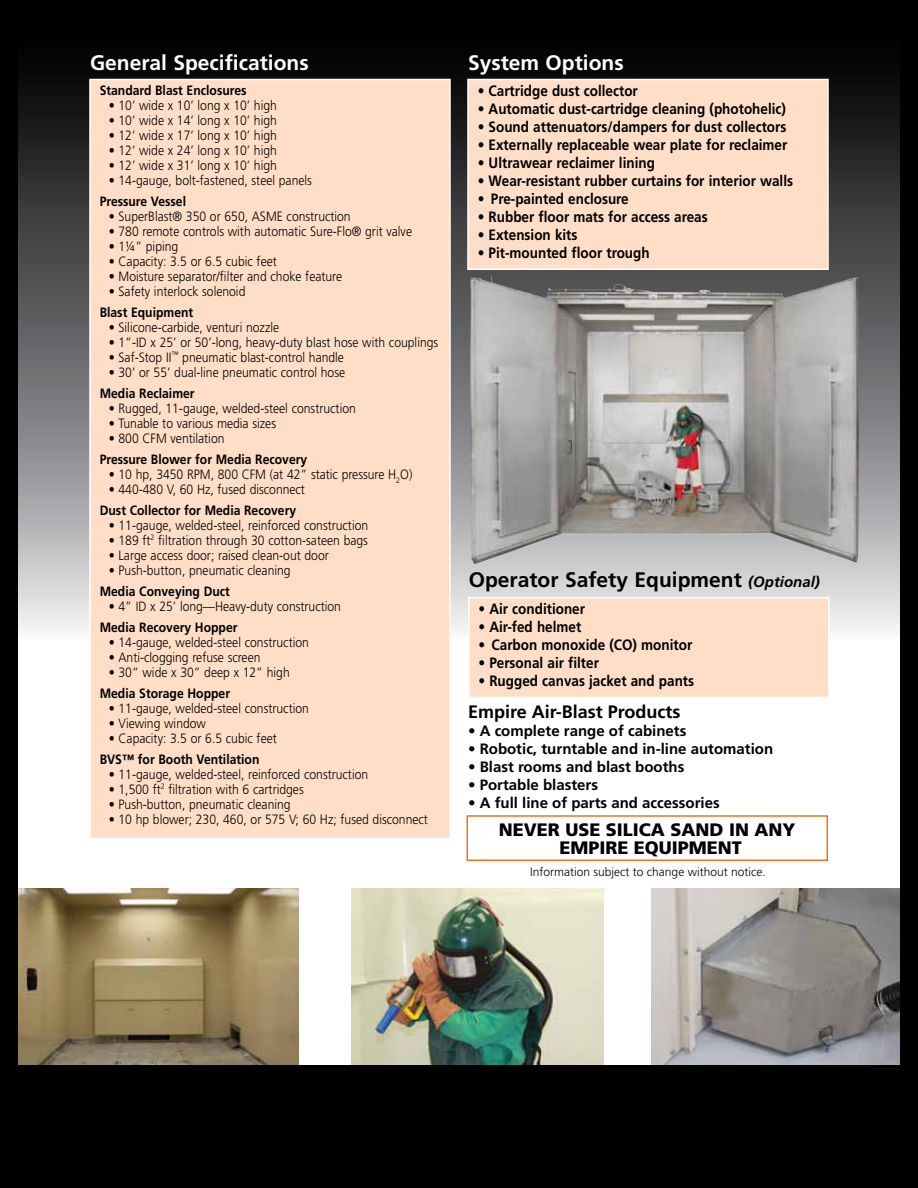
<style>
.page{position:relative;width:918px;height:1188px;background:#fff}
.page>*{position:absolute;margin:0;border:0;box-sizing:border-box;transform-origin:0 0}
.t1{font:700 21px "Frutiger LT Std";color:#fff}
.t2{font:700 21px "Frutiger LT Std";color:#000}
.t3{font:900 18px/18px "Frutiger LT Std";color:#000}
.t4{font:700 18px "Frutiger LT Std";color:#000}
.t5{font:700 15px "Frutiger LT Std";color:#000;scale:.9 1}
.t6{font:700 15px "Frutiger LT Std";color:#000}
.t7{font:300 13.5px "Frutiger LT Std";color:#000;scale:.9 1}
.t8{font:700 13.5px "Frutiger LT Std";color:#000;scale:.9 1}
.t9{font:300 12px "Frutiger LT Std";color:#000}
.s1{font-style:italic;font-size:15px}
.s2{font-weight:400;font-size:15px;color:#fff}
</style>
<div class="page">
<svg style="left:19px;top:19px;width:880px;height:612px;background:#4f5051"></svg>
<img style="left:470px;top:276px;width:389px;height:288px">
<img style="left:19px;top:888px;width:280px;height:177px">
<img style="left:351px;top:888px;width:253px;height:177px">
<img style="left:651px;top:888px;width:248px;height:177px">
<div style="left:0;top:1065px;width:907px;height:117px;background:#000"></div>
<div style="left:466px;top:815px;width:362px;height:46px;border:2px solid #f37121"></div>
<div style="left:90px;top:80px;width:360px;height:758px;background:#fedec7"></div>
<div style="left:89px;top:79px;width:362px;height:760px;border:2px solid #fff"></div>
<div style="left:468px;top:80px;width:360px;height:189px;background:#fedec7"></div>
<div style="left:467px;top:79px;width:362px;height:191px;border:2px solid #fff"></div>
<div style="left:469px;top:598px;width:360px;height:100px;background:#fedec7"></div>
<div style="left:468px;top:597px;width:362px;height:101px;border:2px solid #fff"></div>
<div style="left:0;top:0;width:918px;height:1188px;border:18px solid #000"></div>
<h1 class="t1" style="left:90px;top:50px;width:220px">General Specifications</h1>
<h1 class="t1" style="left:468px;top:50px;width:157px">System Options</h1>
<p class="t8" style="left:100px;top:82px;width:165px">Standard Blast Enclosures</p>
<p class="t7" style="left:109px;top:98px;width:188px">• 10’ wide x 10’ long x 10’ high</p>
<p class="t7" style="left:109px;top:113px;width:188px">• 10’ wide x 14’ long x 10’ high</p>
<p class="t7" style="left:109px;top:128px;width:188px">• 12’ wide x 17’ long x 10’ high</p>
<p class="t7" style="left:109px;top:143px;width:188px">• 12’ wide x 24’ long x 10’ high</p>
<p class="t7" style="left:109px;top:158px;width:188px">• 12’ wide x 31’ long x 10’ high</p>
<p class="t7" style="left:109px;top:173px;width:227px">• 14-gauge, bolt-fastened, steel panels</p>
<p class="t8" style="left:100px;top:193px;width:97px">Pressure Vessel</p>
<p class="t7" style="left:109px;top:209px;width:270px">• SuperBlast® 350 or 650, ASME construction</p>
<p class="t7" style="left:109px;top:224px;width:339px">• 780 remote controls with automatic Sure-Flo® grit valve</p>
<p class="t7" style="left:109px;top:239px;width:79px">• 1¼” piping</p>
<p class="t7" style="left:109px;top:254px;width:188px">• Capacity: 3.5 or 6.5 cubic feet</p>
<p class="t7" style="left:109px;top:269px;width:261px">• Moisture separator/filter and choke feature</p>
<p class="t7" style="left:109px;top:284px;width:153px">• Safety interlock solenoid</p>
<p class="t8" style="left:100px;top:304px;width:105px">Blast Equipment</p>
<p class="t7" style="left:109px;top:320px;width:191px">• Silicone-carbide, venturi nozzle</p>
<p class="t7" style="left:109px;top:335px;width:368px">• 1”-ID x 25’ or 50’-long, heavy-duty blast hose with couplings</p>
<p class="t7" style="left:109px;top:350px;width:263px">• Saf-Stop II<sup>™</sup> pneumatic blast-control handle</p>
<p class="t7" style="left:109px;top:365px;width:264px">• 30’ or 55’ dual-line pneumatic control hose</p>
<p class="t8" style="left:100px;top:385px;width:107px">Media Reclaimer</p>
<p class="t7" style="left:109px;top:401px;width:276px">• Rugged, 11-gauge, welded-steel construction</p>
<p class="t7" style="left:109px;top:416px;width:187px">• Tunable to various media sizes</p>
<p class="t7" style="left:109px;top:431px;width:130px">• 800 CFM ventilation</p>
<p class="t8" style="left:100px;top:451px;width:232px">Pressure Blower for Media Recovery</p>
<p class="t7" style="left:109px;top:467px;width:339px">• 10 hp, 3450 RPM, 800 CFM (at 42” static pressure H<sub>2</sub>O)</p>
<p class="t7" style="left:109px;top:482px;width:220px">• 440-480 V, 60 Hz, fused disconnect</p>
<p class="t8" style="left:100px;top:502px;width:220px">Dust Collector for Media Recovery</p>
<p class="t7" style="left:109px;top:518px;width:290px">• 11-gauge, welded-steel, reinforced construction</p>
<p class="t7" style="left:109px;top:533px;width:290px">• 189 ft<sup>2</sup> filtration through 30 cotton-sateen bags</p>
<p class="t7" style="left:109px;top:548px;width:246px">• Large access door; raised clean-out door</p>
<p class="t7" style="left:109px;top:563px;width:204px">• Push-button, pneumatic cleaning</p>
<p class="t8" style="left:100px;top:583px;width:146px">Media Conveying Duct</p>
<p class="t7" style="left:109px;top:599px;width:260px">• 4” ID x 25’ long—Heavy-duty construction</p>
<p class="t8" style="left:100px;top:619px;width:155px">Media Recovery Hopper</p>
<p class="t7" style="left:109px;top:635px;width:224px">• 14-gauge, welded-steel construction</p>
<p class="t7" style="left:109px;top:650px;width:170px">• Anti-clogging refuse screen</p>
<p class="t7" style="left:109px;top:665px;width:203px">• 30” wide x 30” deep x 12” high</p>
<p class="t8" style="left:100px;top:685px;width:146px">Media Storage Hopper</p>
<p class="t7" style="left:109px;top:701px;width:224px">• 11-gauge, welded-steel construction</p>
<p class="t7" style="left:109px;top:716px;width:110px">• Viewing window</p>
<p class="t7" style="left:109px;top:731px;width:188px">• Capacity: 3.5 or 6.5 cubic feet</p>
<p class="t8" style="left:100px;top:751px;width:179px">BVS™ for Booth Ventilation</p>
<p class="t7" style="left:109px;top:767px;width:290px">• 11-gauge, welded-steel, reinforced construction</p>
<p class="t7" style="left:109px;top:782px;width:218px">• 1,500 ft<sup>2</sup> filtration with 6 cartridges</p>
<p class="t7" style="left:109px;top:797px;width:204px">• Push-button, pneumatic cleaning</p>
<p class="t7" style="left:109px;top:812px;width:356px">• 10 hp blower; 230, 460, or 575 V; 60 Hz; fused disconnect</p>
<p class="t5" style="left:478px;top:82px;width:179px">• Cartridge dust collector</p>
<p class="t5" style="left:478px;top:100px;width:344px">• Automatic dust-cartridge cleaning (photohelic)</p>
<p class="t5" style="left:478px;top:118px;width:344px">• Sound attenuators/dampers for dust collectors</p>
<p class="t5" style="left:478px;top:136px;width:346px">• Externally replaceable wear plate for reclaimer</p>
<p class="t5" style="left:478px;top:154px;width:198px">• Ultrawear reclaimer lining</p>
<p class="t5" style="left:478px;top:172px;width:352px">• Wear-resistant rubber curtains for interior walls</p>
<p class="t5" style="left:478px;top:190px;width:169px">• Pre-painted enclosure</p>
<p class="t5" style="left:478px;top:208px;width:257px">• Rubber floor mats for access areas</p>
<p class="t5" style="left:478px;top:226px;width:112px">• Extension kits</p>
<p class="t5" style="left:478px;top:244px;width:193px">• Pit-mounted floor trough</p>
<h1 class="t2" style="left:469px;top:568px;width:353px">Operator Safety Equipment <span class="s1">(Optional)</span></h1>
<p class="t5" style="left:479px;top:600px;width:120px">• Air conditioner</p>
<p class="t5" style="left:479px;top:618px;width:116px">• Air-fed helmet</p>
<p class="t5" style="left:479px;top:636px;width:239px">• Carbon monoxide (CO) monitor</p>
<p class="t5" style="left:479px;top:654px;width:135px">• Personal air filter</p>
<p class="t5" style="left:479px;top:672px;width:241px">• Rugged canvas jacket and pants</p>
<h2 class="t4" style="left:468px;top:701px;width:214px">Empire Air-Blast Products</h2>
<p class="t6" style="left:468px;top:722px;width:220px">• A complete range of cabinets</p>
<p class="t6" style="left:468px;top:740px;width:307px">• Robotic, turntable and in-line automation</p>
<p class="t6" style="left:468px;top:758px;width:218px">• Blast rooms and blast booths</p>
<p class="t6" style="left:468px;top:776px;width:132px">• Portable blasters</p>
<p class="t6" style="left:468px;top:794px;width:253px">• A full line of parts and accessories</p>
<h2 class="t3" style="left:559px;top:821px;width:259px;text-indent:-60px">NEVER USE SILICA SAND IN ANY<br>EMPIRE EQUIPMENT <span class="s2">Three-yea</span></h2>
<p class="t9" style="left:530px;top:865px;width:237px">Information subject to change without notice.</p>
</div>
